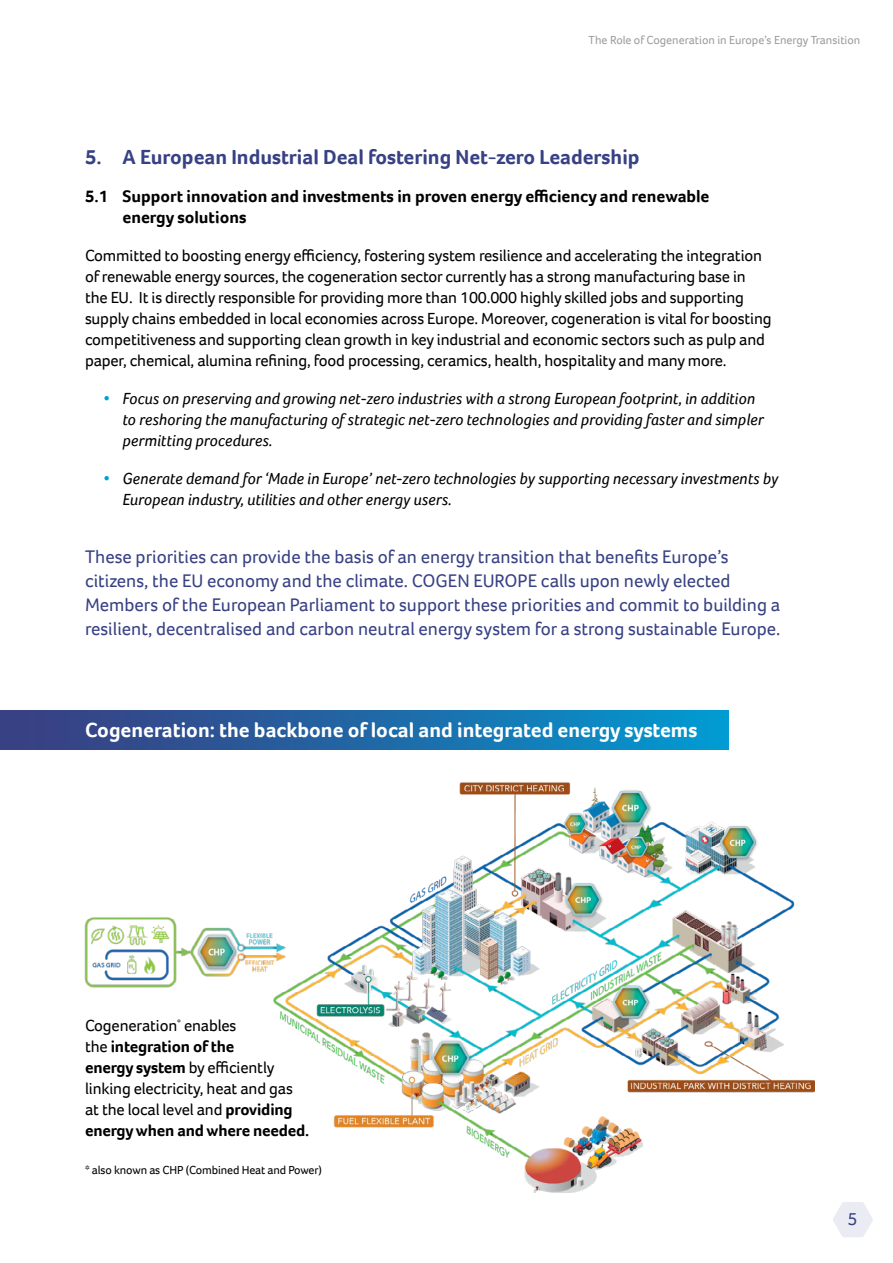
<style>
.page{position:relative;width:893px;height:1263px;background:#fff}
.page>*{position:absolute;margin:0;border:0;box-sizing:border-box;transform-origin:0 0}
.t1{font:700 21px "Foco";color:#fff}
.t2{font:700 21px "Foco";color:#384184}
.t3{font:18.75px/24px "Foco";color:#384184}
.t4{font:18px "Foco";color:#384184}
.t5{font:700 17.25px/21px "Foco";color:#000}
.t6{font:16.5px/21px "Foco";letter-spacing:-.01em;color:#000}
.t7{font:italic 16.5px/21px "Foco";color:#000}
.t8{font:12px "Foco";color:#9d9d9c}
.t9{font:12px "Foco";letter-spacing:-.01em;color:#000}
.s1{color:#009dd4}
.s2{font-weight:700}
</style>
<div class="page">
<div style="left:0;top:710px;width:729px;height:39px;background:linear-gradient(to right,#3d3a7e,#0399d0)"></div>
<img style="left:84px;top:782px;width:730px;height:410px">
<svg style="left:833px;top:1202px;width:40px;height:35px"></svg>
<div style="left:77px;top:831px;width:187px;height:83px;background:#fff"></div>
<div style="left:77px;top:1009px;width:197px;height:148px;background:#fff"></div>
<p class="t8" style="left:589px;top:32px;width:273px">The Role of Cogeneration in Europe’s Energy Transition</p>
<p class="t2" style="left:85px;top:143px;width:556px">5. A European Industrial Deal fostering Net-zero Leadership</p>
<p class="t5" style="left:123px;top:185px;width:588px;text-indent:-38px">5.1 Support innovation and investments in proven energy efficiency and renewable energy solutions</p>
<p class="t6" style="left:85px;top:245px;width:688px">Committed to boosting energy efficiency, fostering system resilience and accelerating the integration of renewable energy sources, the cogeneration sector currently has a strong manufacturing base in the EU. It is directly responsible for providing more than 100.000 highly skilled jobs and supporting supply chains embedded in local economies across Europe. Moreover, cogeneration is vital for boosting competitiveness and supporting clean growth in key industrial and economic sectors such as pulp and paper, chemical, alumina refining, food processing, ceramics, health, hospitality and many more.</p>
<p class="t7" style="left:123px;top:388px;width:643px;text-indent:-20px"><span class="s1">•</span> Focus on preserving and growing net-zero industries with a strong European footprint, in addition to reshoring the manufacturing of strategic net-zero technologies and providing faster and simpler permitting procedures.</p>
<p class="t7" style="left:123px;top:468px;width:657px;text-indent:-20px"><span class="s1">•</span> Generate demand for ‘Made in Europe’ net-zero technologies by supporting necessary investments by<br>European industry, utilities and other energy users.</p>
<p class="t3" style="left:85px;top:544px;width:697px">These priorities can provide the basis of an energy transition that benefits Europe’s citizens, the EU economy and the climate. COGEN EUROPE calls upon newly elected Members of the European Parliament to support these priorities and commit to building a resilient, decentralised and carbon neutral energy system for a strong sustainable Europe.</p>
<p class="t1" style="left:85px;top:716px;width:614px">Cogeneration: the backbone of local and integrated energy systems</p>
<p class="t6" style="left:85px;top:1015px;width:226px">Cogeneration<sup>*</sup> enables<br>the <span class="s2">integration of the<br>energy system</span> by efficiently linking electricity, heat and gas at the local level and <span class="s2">providing energy when and where needed.</span></p>
<p class="t9" style="left:85px;top:1162px;width:238px">* also known as CHP (Combined Heat and Power)</p>
<p class="t4" style="left:848px;top:1207px;width:11px">5</p>
</div>
